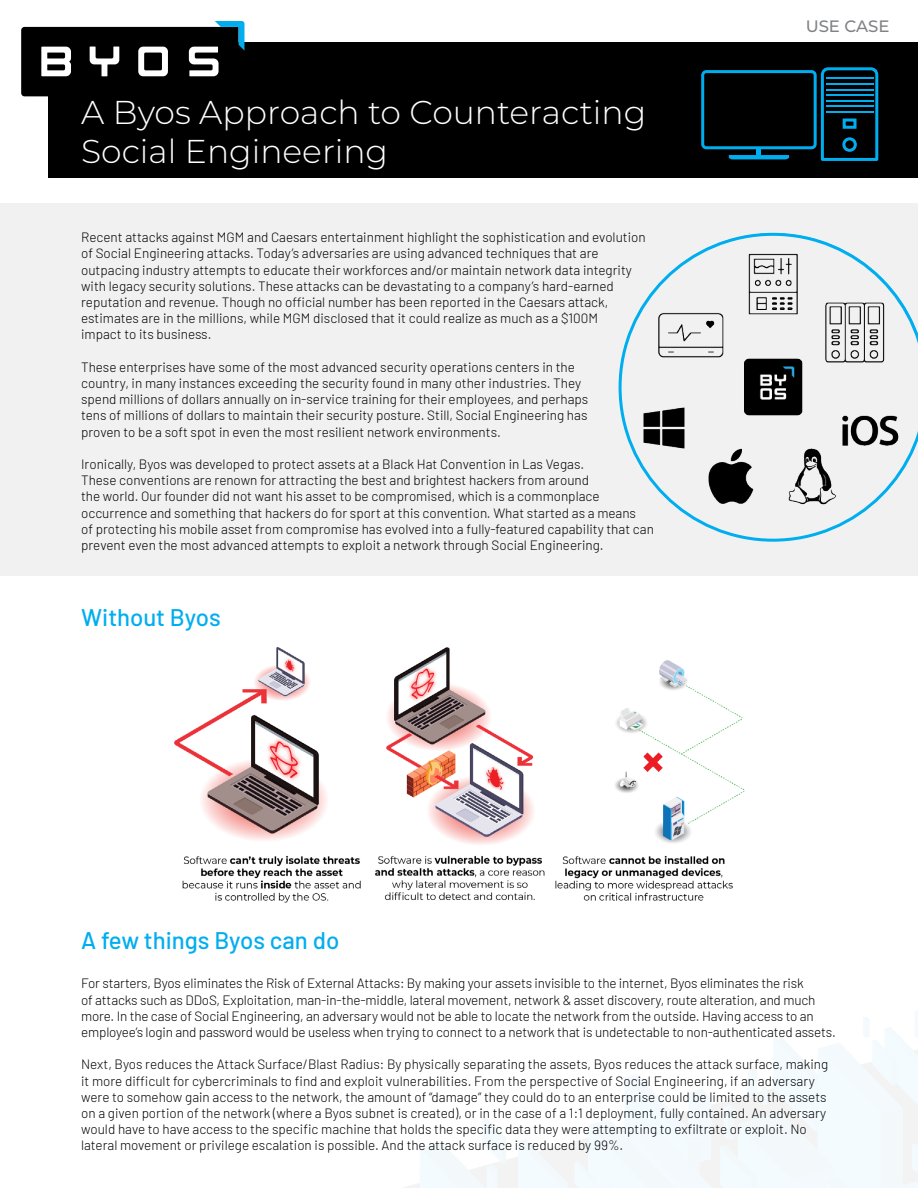
<style>
.page{position:relative;width:918px;height:1188px;background:#fff}
.page>*{position:absolute;margin:0;border:0;box-sizing:border-box;transform-origin:0 0}
.t1{font:300 33px/39.6px "Montserrat";color:#fff}
.t2{font:500 24px "Barlow";color:#00aeef}
.t3{font:500 16.5px "Montserrat";color:#808285}
.t4{font:300 13.5px/16.2px "Barlow";color:#000}
</style>
<div class="page">
<div style="left:0;top:203px;width:918px;height:373px;background:#f1f1f2"></div>
<div style="left:49px;top:42px;width:869px;height:135px;background:#000"></div>
<svg style="left:21px;top:21px;width:223px;height:75px"></svg>
<svg style="left:619px;top:233px;width:299px;height:309px"></svg>
<img style="left:174px;top:647px;width:571px;height:198px">
<img style="left:182px;top:855px;width:551px;height:48px">
<svg style="left:701px;top:67px;width:178px;height:94px"></svg>
<h1 class="t1" style="left:81px;top:91px;width:567px">A Byos Approach to Counteracting<br>Social Engineering</h1>
<p class="t4" style="left:81px;top:228px;width:566px">Recent attacks against MGM and Caesars entertainment highlight the sophistication and evolution of Social Engineering attacks. Today’s adversaries are using advanced techniques that are outpacing industry attempts to educate their workforces and/or maintain network data integrity with legacy security solutions. These attacks can be devastating to a company’s hard-earned reputation and revenue. Though no official number has been reported in the Caesars attack, estimates are in the millions, while MGM disclosed that it could realize as much as a $100M<br>impact to its business.</p>
<p class="t4" style="left:81px;top:358px;width:509px">These enterprises have some of the most advanced security operations centers in the country, in many instances exceeding the security found in many other industries. They spend millions of dollars annually on in-service training for their employees, and perhaps tens of millions of dollars to maintain their security posture. Still, Social Engineering has proven to be a soft spot in even the most resilient network environments.</p>
<p class="t4" style="left:81px;top:455px;width:574px">Ironically, Byos was developed to protect assets at a Black Hat Convention in Las Vegas.<br>These conventions are renown for attracting the best and brightest hackers from around<br>the world. Our founder did not want his asset to be compromised, which is a commonplace occurrence and something that hackers do for sport at this convention. What started as a means<br>of protecting his mobile asset from compromise has evolved into a fully-featured capability that can prevent even the most advanced attempts to exploit a network through Social Engineering.</p>
<h2 class="t2" style="left:81px;top:600px;width:141px">Without Byos</h2>
<p class="t3" style="left:806px;top:15px;width:85px">USE CASE</p>
<h2 class="t2" style="left:81px;top:923px;width:260px">A few things Byos can do</h2>
<p class="t4" style="left:81px;top:974px;width:756px">For starters, Byos eliminates the Risk of External Attacks: By making your assets invisible to the internet, Byos eliminates the risk<br>of attacks such as DDoS, Exploitation, man-in-the-middle, lateral movement, network &amp; asset discovery, route alteration, and much more. In the case of Social Engineering, an adversary would not be able to locate the network from the outside. Having access to an employee’s login and password would be useless when trying to connect to a network that is undetectable to non-authenticated assets.</p>
<p class="t4" style="left:81px;top:1055px;width:749px">Next, Byos reduces the Attack Surface/Blast Radius: By physically separating the assets, Byos reduces the attack surface, making it more difficult for cybercriminals to find and exploit vulnerabilities. From the perspective of Social Engineering, if an adversary were to somehow gain access to the network, the amount of “damage” they could do to an enterprise could be limited to the assets on a given portion of the network (where a Byos subnet is created), or in the case of a 1:1 deployment, fully contained. An adversary would have to have access to the specific machine that holds the specific data they were attempting to exfiltrate or exploit. No lateral movement or privilege escalation is possible. And the attack surface is reduced by 99%.</p>
</div>
